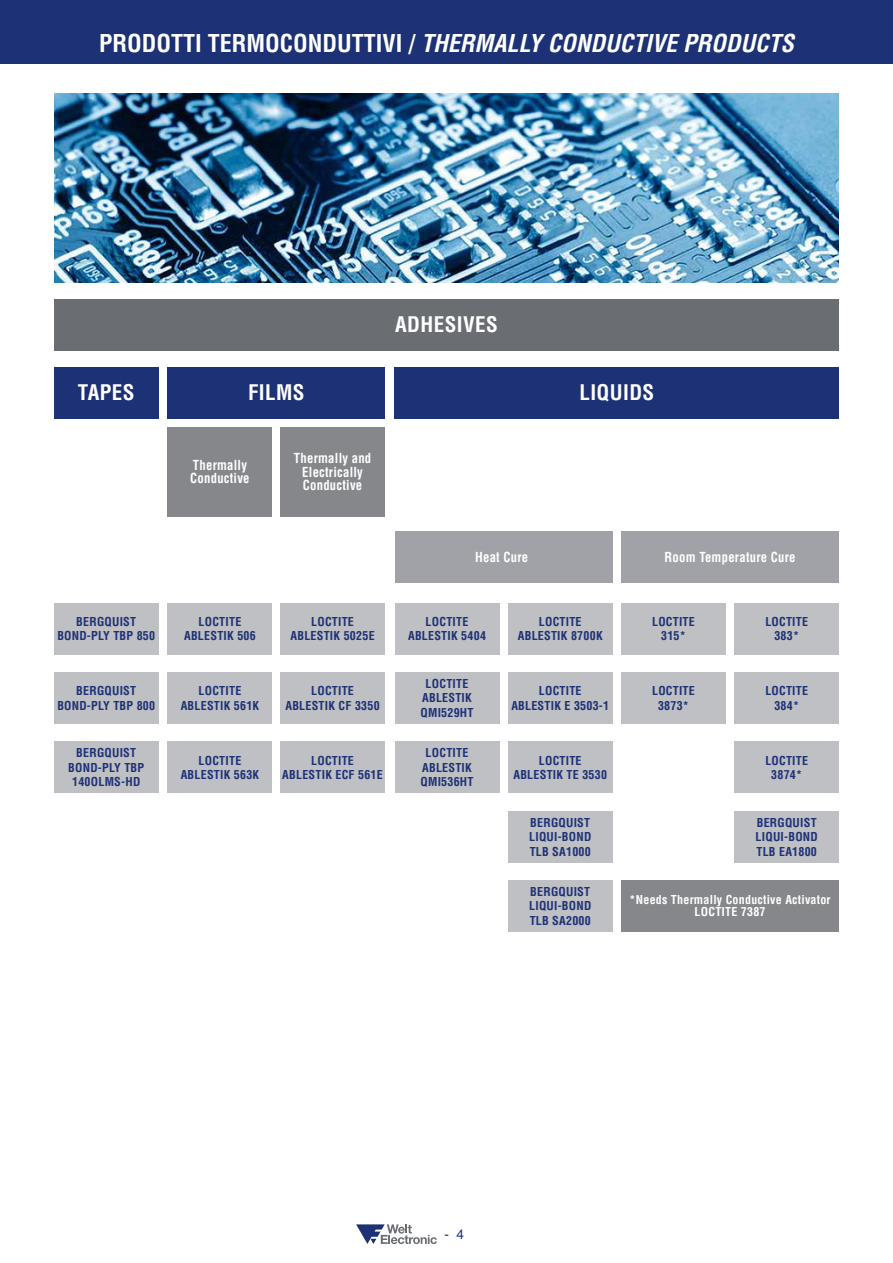
<style>
.page{position:relative;width:893px;height:1263px;background:#fff}
.page>*{position:absolute;margin:0;border:0;box-sizing:border-box;transform-origin:0 0}
.t1{font:italic 700 condensed 24px "Helvetica LT Std";color:#fff}
.t2{font:700 condensed 21px "Helvetica LT Std";letter-spacing:.02em;color:#fff}
.t3{font:700 condensed 13.5px/13.5px "Helvetica LT Std";letter-spacing:.02em;color:#fff;scale:.94 1}
.t4{font:13.5px "Helvetica LT Std";color:#1d3176}
.t5{font:700 condensed 12px/14.4px "Helvetica LT Std";letter-spacing:.02em;color:#1d3176;text-align:center}
.t6{font:700 condensed 12px/12px "Helvetica LT Std";letter-spacing:.02em;color:#fff;text-align:center}
.s1{font-style:normal}
</style>
<div class="page">
<div style="left:0;top:0;width:893px;height:64px;background:#1d3176"></div>
<img style="left:54px;top:94px;width:785px;height:188px">
<svg style="left:356px;top:1224px;width:81px;height:20px"></svg>
<div style="left:54px;top:299px;width:785px;height:51px;background:#6a6d71"></div>
<div style="left:54px;top:367px;width:104px;height:51px;background:#1d3176"></div>
<div style="left:54px;top:603px;width:104px;height:51px;background:#bfc0c3"></div>
<div style="left:54px;top:672px;width:104px;height:52px;background:#bfc0c3"></div>
<div style="left:54px;top:742px;width:104px;height:51px;background:#bfc0c3"></div>
<div style="left:168px;top:603px;width:104px;height:51px;background:#bfc0c3"></div>
<div style="left:168px;top:672px;width:104px;height:52px;background:#bfc0c3"></div>
<div style="left:168px;top:742px;width:104px;height:51px;background:#bfc0c3"></div>
<div style="left:280px;top:603px;width:105px;height:51px;background:#bfc0c3"></div>
<div style="left:280px;top:672px;width:105px;height:52px;background:#bfc0c3"></div>
<div style="left:280px;top:742px;width:105px;height:51px;background:#bfc0c3"></div>
<div style="left:395px;top:603px;width:104px;height:51px;background:#bfc0c3"></div>
<div style="left:395px;top:672px;width:104px;height:52px;background:#bfc0c3"></div>
<div style="left:395px;top:742px;width:104px;height:51px;background:#bfc0c3"></div>
<div style="left:508px;top:603px;width:104px;height:51px;background:#bfc0c3"></div>
<div style="left:508px;top:672px;width:104px;height:52px;background:#bfc0c3"></div>
<div style="left:508px;top:742px;width:104px;height:51px;background:#bfc0c3"></div>
<div style="left:508px;top:811px;width:104px;height:51px;background:#bfc0c3"></div>
<div style="left:508px;top:880px;width:104px;height:52px;background:#bfc0c3"></div>
<div style="left:621px;top:603px;width:105px;height:51px;background:#bfc0c3"></div>
<div style="left:621px;top:672px;width:105px;height:52px;background:#bfc0c3"></div>
<div style="left:734px;top:603px;width:105px;height:51px;background:#bfc0c3"></div>
<div style="left:734px;top:672px;width:105px;height:52px;background:#bfc0c3"></div>
<div style="left:734px;top:742px;width:105px;height:51px;background:#bfc0c3"></div>
<div style="left:734px;top:811px;width:105px;height:51px;background:#bfc0c3"></div>
<div style="left:621px;top:880px;width:218px;height:52px;background:#85878b"></div>
<div style="left:395px;top:532px;width:217px;height:51px;background:#a1a2a7"></div>
<div style="left:621px;top:532px;width:218px;height:51px;background:#a1a2a7"></div>
<div style="left:168px;top:427px;width:104px;height:90px;background:#85878b"></div>
<div style="left:280px;top:427px;width:105px;height:90px;background:#85878b"></div>
<div style="left:168px;top:367px;width:217px;height:51px;background:#1d3176"></div>
<div style="left:395px;top:367px;width:444px;height:51px;background:#1d3176"></div>
<h1 class="t1" style="left:99px;top:28px;width:696px"><span class="s1">PRODOTTI TERMOCONDUTTIVI /</span> THERMALLY CONDUCTIVE PRODUCTS</h1>
<h2 class="t2" style="left:395px;top:311px;width:104px">ADHESIVES</h2>
<h2 class="t2" style="left:78px;top:379px;width:58px">TAPES</h2>
<h2 class="t2" style="left:248px;top:379px;width:58px">FILMS</h2>
<h2 class="t2" style="left:579px;top:379px;width:76px">LIQUIDS</h2>
<p class="t5" style="left:57px;top:614px;width:99px">BERGQUIST<br>BOND-PLY TBP 850</p>
<p class="t5" style="left:57px;top:683px;width:99px">BERGQUIST<br>BOND-PLY TBP 800</p>
<p class="t5" style="left:68px;top:746px;width:77px">BERGQUIST<br>BOND-PLY TBP<br>140OLMS-HD</p>
<p class="t3" style="left:190px;top:458px;width:65px">Thermally<br>Conductive</p>
<p class="t3" style="left:294px;top:451px;width:84px;text-align:center">Thermally and<br>Electrically<br>Conductive</p>
<p class="t3" style="left:475px;top:550px;width:58px">Heat Cure</p>
<p class="t3" style="left:665px;top:550px;width:141px">Room Temperature Cure</p>
<p class="t5" style="left:184px;top:614px;width:73px">LOCTITE<br>ABLESTIK 506</p>
<p class="t5" style="left:290px;top:614px;width:86px">LOCTITE<br>ABLESTIK 5025E</p>
<p class="t5" style="left:181px;top:683px;width:80px">LOCTITE<br>ABLESTIK 561K</p>
<p class="t5" style="left:285px;top:683px;width:96px">LOCTITE<br>ABLESTIK CF 3350</p>
<p class="t5" style="left:181px;top:753px;width:80px">LOCTITE<br>ABLESTIK 563K</p>
<p class="t5" style="left:282px;top:753px;width:102px">LOCTITE<br>ABLESTIK ECF 561E</p>
<p class="t5" style="left:408px;top:614px;width:79px">LOCTITE<br>ABLESTIK 5404</p>
<p class="t5" style="left:420px;top:676px;width:55px">LOCTITE<br>ABLESTIK<br>QMI529HT</p>
<p class="t5" style="left:420px;top:746px;width:55px">LOCTITE<br>ABLESTIK<br>QMI536HT</p>
<p class="t5" style="left:518px;top:614px;width:86px">LOCTITE<br>ABLESTIK 8700K</p>
<p class="t5" style="left:652px;top:614px;width:44px">LOCTITE<br>315*</p>
<p class="t5" style="left:765px;top:614px;width:44px">LOCTITE<br>383*</p>
<p class="t5" style="left:511px;top:684px;width:99px">LOCTITE<br>ABLESTIK E 3503-1</p>
<p class="t5" style="left:652px;top:684px;width:44px">LOCTITE<br>3873*</p>
<p class="t5" style="left:765px;top:684px;width:44px">LOCTITE<br>384*</p>
<p class="t5" style="left:513px;top:753px;width:95px">LOCTITE<br>ABLESTIK TE 3530</p>
<p class="t5" style="left:529px;top:815px;width:64px;text-align:justify">BERGQUIST LIQUI-BOND TLB SA1000</p>
<p class="t5" style="left:529px;top:884px;width:64px;text-align:justify">BERGQUIST LIQUI-BOND TLB SA2000</p>
<p class="t5" style="left:765px;top:753px;width:44px">LOCTITE<br>3874*</p>
<p class="t5" style="left:756px;top:815px;width:64px;text-align:justify">BERGQUIST LIQUI-BOND TLB EA1800</p>
<p class="t6" style="left:630px;top:894px;width:202px">*Needs Thermally Conductive Activator<br>LOCTITE 7387</p>
<p class="t4" style="left:445px;top:1226px;width:21px">- 4</p>
</div>
